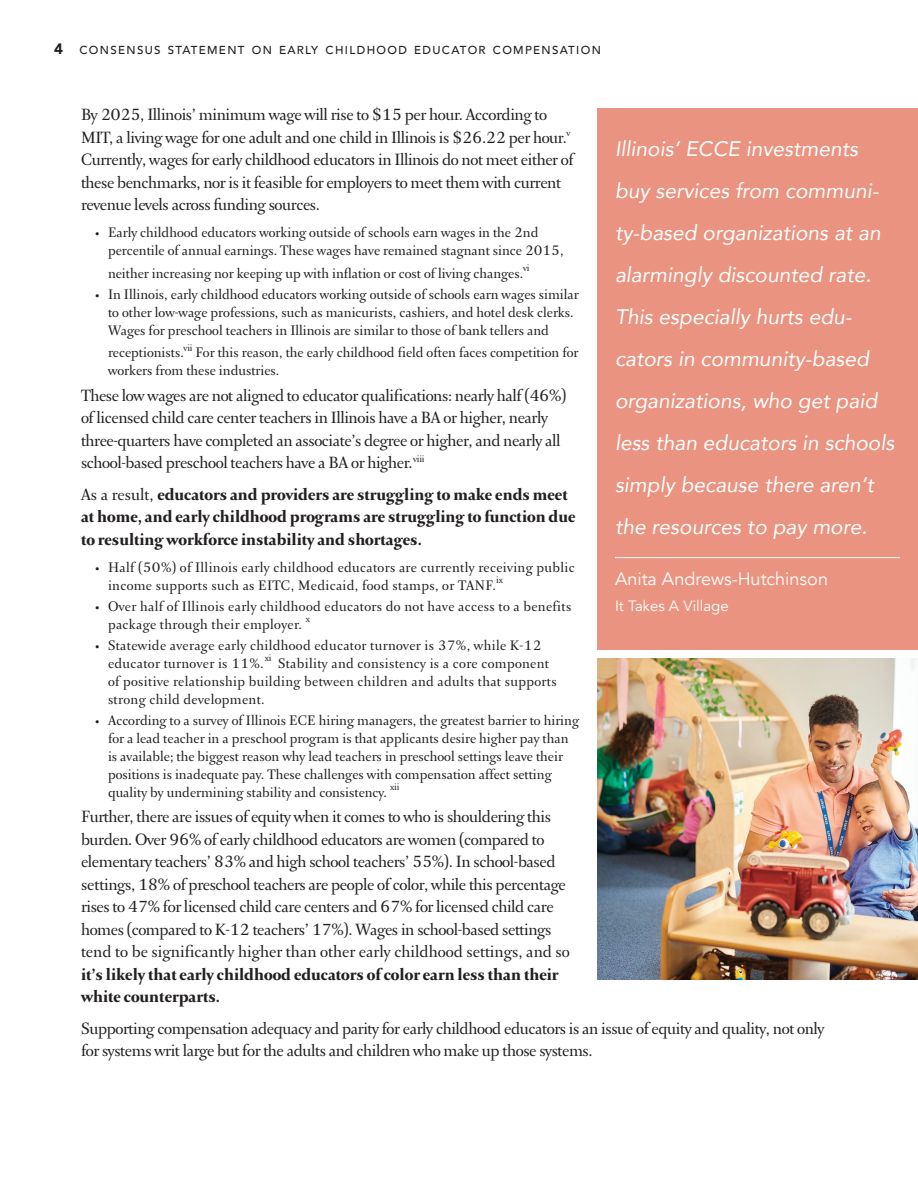
<style>
.page{position:relative;width:918px;height:1188px;background:#fff}
.page>*{position:absolute;margin:0;border:0;box-sizing:border-box;transform-origin:0 0}
.t1{font:italic 21px/42px "Avenir";color:#fff}
.Body_Text{font:19.5px/22.5px "Arnhem Fine";letter-spacing:-.02em;color:#231f20}
.Body_Text-2{font:700 19.5px/22.5px "Arnhem Fine";color:#231f20}
.Quote-Credit{font:18px "Avenir";color:#fff}
.t2{font:16.5px/18px "Arnhem Fine";color:#231f20}
.t3{font:16.5px/18px "Arnhem Fine";letter-spacing:.02em;color:#231f20}
.Quote-Credit-2{font:15px "Avenir";color:#fff}
.t4{font:900 15px "Avenir";color:#231f20}
.t5{font:500 11.55px "Avenir";letter-spacing:.115em;color:#231f20}
.s1{font-weight:400}
.s2{font-weight:700}
</style>
<div class="page">
<div style="left:598px;top:108px;width:320px;height:542px;background:#ea9380"></div>
<hr style="left:615px;top:557px;width:285px;height:1px;background:#fff">
<img style="left:598px;top:659px;width:320px;height:321px">
<p class="t4" style="left:54px;top:36px;width:10px">4</p>
<p class="t5" style="left:80px;top:40px;width:523px">CONSENSUS STATEMENT ON EARLY CHILDHOOD EDUCATOR COMPENSATION</p>
<p class="Body_Text" style="left:81px;top:104px;width:494px">By 2025, Illinois’ minimum wage will rise to $15 per hour. According to MIT, a living wage for one adult and one child in Illinois is $26.22 per hour.<sup>v </sup>Currently, wages for early childhood educators in Illinois do not meet either of these benchmarks, nor is it feasible for employers to meet them with current revenue levels across funding sources.</p>
<p class="t2" style="left:108px;top:224px;width:457px;text-indent:-14px">• Early childhood educators working outside of schools earn wages in the 2nd percentile of annual earnings. These wages have remained stagnant since 2015,</p>
<p class="t2" style="left:108px;top:265px;width:423px">neither increasing nor keeping up with inflation or cost of living changes. <sup>vi</sup></p>
<p class="t2" style="left:108px;top:286px;width:472px;text-indent:-14px">• In Illinois, early childhood educators working outside of schools earn wages similar to other low-wage professions, such as manicurists, cashiers, and hotel desk clerks.<br>Wages for preschool teachers in Illinois are similar to those of bank tellers and</p>
<p class="t2" style="left:108px;top:344px;width:472px">receptionists. <sup>vii</sup> For this reason, the early childhood field often faces competition for workers from these industries.</p>
<p class="Body_Text" style="left:81px;top:385px;width:487px">These low wages are not aligned to educator qualifications: nearly half (46%) of licensed child care center teachers in Illinois have a BA or higher, nearly three-quarters have completed an associate’s degree or higher, and nearly all school-based preschool teachers have a BA or higher. <sup>viii</sup></p>
<p class="Body_Text-2" style="left:81px;top:484px;width:496px"><span class="s1">As a result,</span> educators and providers are struggling to make ends meet at home, and early childhood programs are struggling to function due to resulting workforce instability and shortages.</p>
<p class="t3" style="left:108px;top:559px;width:468px;text-indent:-14px">• Half (50%) of Illinois early childhood educators are currently receiving public income supports such as EITC, Medicaid, food stamps, or TANF.<sup>ix</sup></p>
<p class="t3" style="left:108px;top:598px;width:465px;text-indent:-14px">• Over half of Illinois early childhood educators do not have access to a benefits package through their employer. <sup>x</sup></p>
<p class="t3" style="left:108px;top:637px;width:450px;text-indent:-14px">• Statewide average early childhood educator turnover is 37%, while K-12 educator turnover is 11%. <sup>xi</sup> Stability and consistency is a core component of positive relationship building between children and adults that supports strong child development.</p>
<p class="t2" style="left:108px;top:712px;width:473px;text-indent:-14px">• According to a survey of Illinois ECE hiring managers, the greatest barrier to hiring for a lead teacher in a preschool program is that applicants desire higher pay than is available; the biggest reason why lead teachers in preschool settings leave their positions is inadequate pay. These challenges with compensation affect setting quality by undermining stability and consistency. <sup>xii</sup></p>
<p class="Body_Text" style="left:81px;top:806px;width:490px">Further, there are issues of equity when it comes to who is shouldering this burden. Over 96% of early childhood educators are women (compared to elementary teachers’ 83% and high school teachers’ 55%). In school-based settings, 18% of preschool teachers are people of color, while this percentage rises to 47% for licensed child care centers and 67% for licensed child care homes (compared to K-12 teachers’ 17%). Wages in school-based settings tend to be significantly higher than other early childhood settings, and so <span class="s2">it’s likely that early childhood educators of color earn less than their white counterparts.</span></p>
<p class="Body_Text" style="left:81px;top:1018px;width:745px">Supporting compensation adequacy and parity for early childhood educators is an issue of equity and quality, not only for systems writ large but for the adults and children who make up those systems.</p>
<p class="t1" style="left:615px;top:128px;width:281px">Illinois’ ECCE investments buy services from communi&shy;ty-based organizations at an alarmingly discounted rate.<br>This especially hurts edu&shy;cators in community-based organizations, who get paid less than educators in schools simply because there aren’t the resources to pay more.</p>
<p class="Quote-Credit" style="left:615px;top:568px;width:215px">Anita Andrews-Hutchinson</p>
<p class="Quote-Credit-2" style="left:615px;top:596px;width:115px">It Takes A Village</p>
</div>
